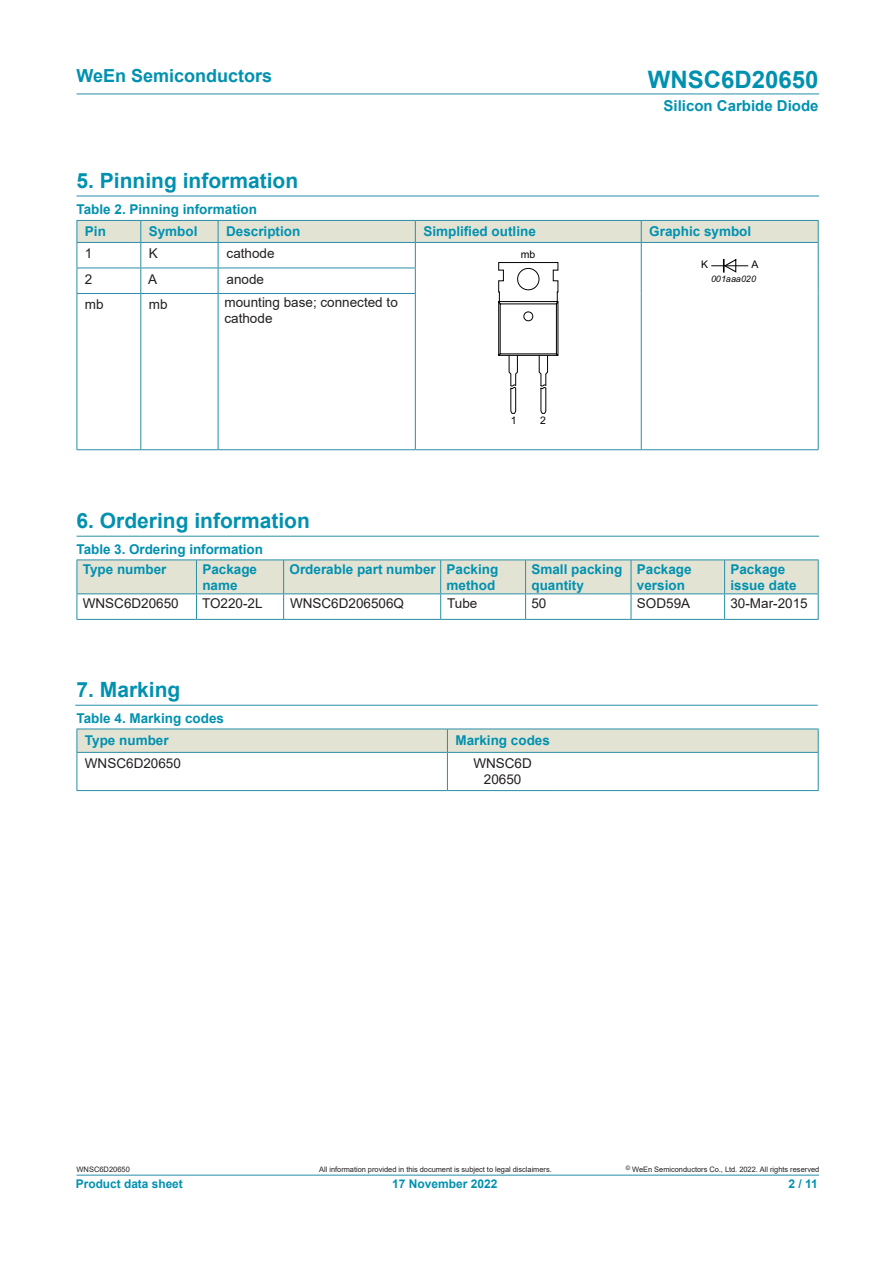
<style>
.page{position:relative;width:893px;height:1263px;background:#fff}
.page>*{position:absolute;margin:0;border:0;box-sizing:border-box;transform-origin:0 0}
.t1{font:700 24px "Arial";color:#0091b0}
.DS1{font:700 21px "Arial";color:#0091b0}
.t2{font:700 18px "Arial";color:#0091b0}
.t3{font:700 15px "Arial";color:#0091b0}
.t4{font:700 13.5px "Arial";color:#0091b0}
.t5{font:13.5px "Arial";color:#231f20}
.t6{font:700 12px "Arial";color:#0091b0}
.t7{font:10.5px "Arial";color:#030303}
.t8{font:10.5px "Arial";color:#040503}
.t9{font:italic 9px "Arial";color:#040503}
.t10{font:7.5px "Arial";letter-spacing:-.005em;color:#231f20}
</style>
<div class="page">
<hr style="left:77px;top:94px;width:742px;height:1px;background:#288ea6">
<hr style="left:77px;top:1175px;width:742px;height:1px;background:#288ea6">
<hr style="left:77px;top:196px;width:742px;height:1px;background:#288ea6">
<hr style="left:77px;top:536px;width:742px;height:1px;background:#288ea6">
<hr style="left:75px;top:705px;width:743px;height:1px;background:#288ea6">
<hr style="left:77px;top:294px;width:1px;height:155px;background:#288ea6">
<hr style="left:641px;top:293px;width:1px;height:156px;background:#288ea6">
<hr style="left:818px;top:293px;width:1px;height:156px;background:#288ea6">
<hr style="left:140px;top:294px;width:1px;height:155px;background:#288ea6">
<hr style="left:218px;top:294px;width:1px;height:155px;background:#288ea6">
<hr style="left:415px;top:294px;width:1px;height:155px;background:#288ea6">
<hr style="left:77px;top:449px;width:64px;height:1px;background:#288ea6">
<hr style="left:141px;top:449px;width:77px;height:1px;background:#288ea6">
<hr style="left:218px;top:449px;width:197px;height:1px;background:#288ea6">
<hr style="left:415px;top:449px;width:226px;height:1px;background:#288ea6">
<hr style="left:641px;top:449px;width:178px;height:1px;background:#288ea6">
<svg style="left:77px;top:220px;width:742px;height:194px"></svg>
<div style="left:77px;top:560px;width:119px;height:34px;background:#e3e3d4"></div>
<svg style="left:77px;top:594px;width:1px;height:25px"></svg>
<svg style="left:196px;top:560px;width:623px;height:59px"></svg>
<hr style="left:77px;top:559px;width:119px;height:1px;background:#288ea6">
<hr style="left:77px;top:560px;width:1px;height:33px;background:#288ea6">
<hr style="left:196px;top:559px;width:88px;height:1px;background:#288ea6">
<hr style="left:284px;top:559px;width:157px;height:1px;background:#288ea6">
<hr style="left:441px;top:559px;width:85px;height:1px;background:#288ea6">
<hr style="left:526px;top:559px;width:105px;height:1px;background:#288ea6">
<hr style="left:631px;top:559px;width:94px;height:1px;background:#288ea6">
<hr style="left:725px;top:559px;width:94px;height:1px;background:#288ea6">
<hr style="left:77px;top:593px;width:119px;height:1px;background:#288ea6">
<hr style="left:196px;top:593px;width:88px;height:1px;background:#288ea6">
<hr style="left:284px;top:593px;width:157px;height:1px;background:#288ea6">
<hr style="left:441px;top:593px;width:85px;height:1px;background:#288ea6">
<hr style="left:526px;top:593px;width:105px;height:1px;background:#288ea6">
<hr style="left:631px;top:593px;width:94px;height:1px;background:#288ea6">
<hr style="left:725px;top:593px;width:94px;height:1px;background:#288ea6">
<hr style="left:77px;top:619px;width:119px;height:1px;background:#288ea6">
<hr style="left:196px;top:619px;width:88px;height:1px;background:#288ea6">
<hr style="left:284px;top:619px;width:157px;height:1px;background:#288ea6">
<hr style="left:441px;top:619px;width:85px;height:1px;background:#288ea6">
<hr style="left:526px;top:619px;width:105px;height:1px;background:#288ea6">
<hr style="left:631px;top:619px;width:94px;height:1px;background:#288ea6">
<hr style="left:725px;top:619px;width:94px;height:1px;background:#288ea6">
<hr style="left:77px;top:790px;width:370px;height:1px;background:#288ea6">
<hr style="left:447px;top:790px;width:111px;height:1px;background:#288ea6">
<svg style="left:77px;top:729px;width:742px;height:61px"></svg>
<hr style="left:558px;top:752px;width:261px;height:1px;background:#288ea6">
<hr style="left:818px;top:753px;width:1px;height:37px;background:#288ea6">
<hr style="left:558px;top:790px;width:261px;height:1px;background:#288ea6">
<h3 class="t2" style="left:77px;top:63px;width:197px">WeEn Semiconductors</h3>
<h1 class="t1" style="left:648px;top:62px;width:172px">WNSC6D20650</h1>
<p class="t3" style="left:663px;top:95px;width:157px">Silicon Carbide Diode</p>
<p class="DS1" style="left:77px;top:166px;width:223px">5. Pinning information</p>
<p class="t4" style="left:77px;top:199px;width:182px">Table 2. Pinning information</p>
<p class="t4" style="left:85px;top:222px;width:23px">Pin</p>
<p class="t4" style="left:149px;top:222px;width:50px">Symbol</p>
<p class="t4" style="left:226px;top:222px;width:76px">Description</p>
<p class="t4" style="left:423px;top:222px;width:114px">Simplified outline</p>
<p class="t4" style="left:649px;top:222px;width:104px">Graphic symbol</p>
<p class="t5" style="left:85px;top:244px;width:9px">1</p>
<p class="t5" style="left:149px;top:244px;width:11px">K</p>
<p class="t5" style="left:227px;top:244px;width:50px">cathode</p>
<p class="t7" style="left:521px;top:247px;width:16px">mb</p>
<p class="t5" style="left:85px;top:270px;width:9px">2</p>
<p class="t5" style="left:148px;top:270px;width:11px">A</p>
<p class="t5" style="left:227px;top:270px;width:39px">anode</p>
<p class="t5" style="left:85px;top:295px;width:20px">mb</p>
<p class="t5" style="left:149px;top:295px;width:20px">mb</p>
<p class="t5" style="left:224px;top:293px;width:175px">mounting base; connected to</p>
<p class="t5" style="left:224px;top:309px;width:50px">cathode</p>
<p class="t8" style="left:701px;top:257px;width:9px">K</p>
<p class="t8" style="left:751px;top:257px;width:9px">A</p>
<p class="t9" style="left:711px;top:273px;width:46px">001aaa020</p>
<p class="t7" style="left:511px;top:413px;width:7px">1</p>
<p class="t7" style="left:540px;top:413px;width:7px">2</p>
<p class="DS1" style="left:77px;top:506px;width:235px">6. Ordering information</p>
<p class="t4" style="left:77px;top:540px;width:188px">Table 3. Ordering information</p>
<p class="t4" style="left:83px;top:559px;width:85px">Type number</p>
<p class="t4" style="left:202px;top:559px;width:56px">Package</p>
<p class="t4" style="left:202px;top:575px;width:37px">name</p>
<p class="t4" style="left:289px;top:559px;width:148px">Orderable part number</p>
<p class="t4" style="left:447px;top:559px;width:53px">Packing</p>
<p class="t4" style="left:447px;top:575px;width:50px">method</p>
<p class="t4" style="left:531px;top:559px;width:92px">Small packing</p>
<p class="t4" style="left:531px;top:575px;width:54px">quantity</p>
<p class="t4" style="left:637px;top:559px;width:56px">Package</p>
<p class="t4" style="left:637px;top:575px;width:50px">version</p>
<p class="t4" style="left:730px;top:559px;width:56px">Package</p>
<p class="t4" style="left:730px;top:575px;width:68px">issue date</p>
<p class="t5" style="left:83px;top:593px;width:98px">WNSC6D20650</p>
<p class="t5" style="left:202px;top:593px;width:62px">TO220-2L</p>
<p class="t5" style="left:290px;top:593px;width:116px">WNSC6D206506Q</p>
<p class="t5" style="left:447px;top:593px;width:32px">Tube</p>
<p class="t5" style="left:531px;top:593px;width:17px">50</p>
<p class="t5" style="left:637px;top:593px;width:55px">SOD59A</p>
<p class="t5" style="left:730px;top:593px;width:79px">30-Mar-2015</p>
<p class="DS1" style="left:77px;top:675px;width:105px">7. Marking</p>
<p class="t4" style="left:77px;top:709px;width:149px">Table 4. Marking codes</p>
<p class="t4" style="left:85px;top:730px;width:85px">Type number</p>
<p class="t4" style="left:455px;top:730px;width:96px">Marking codes</p>
<p class="t5" style="left:85px;top:754px;width:98px">WNSC6D20650</p>
<p class="t5" style="left:473px;top:754px;width:60px">WNSC6D</p>
<p class="t5" style="left:484px;top:770px;width:39px">20650</p>
<p class="t10" style="left:77px;top:1164px;width:55px">WNSC6D20650</p>
<p class="t6" style="left:76px;top:1175px;width:108px">Product data sheet</p>
<p class="t10" style="left:319px;top:1164px;width:234px">All information provided in this document is subject to legal disclaimers.</p>
<p class="t10" style="left:626px;top:1164px;width:195px"><sup>©</sup> WeEn Semiconductors Co., Ltd. 2022. All rights reserved</p>
<p class="t6" style="left:392px;top:1175px;width:107px">17 November 2022</p>
<p class="t6" style="left:788px;top:1175px;width:31px">2 / 11</p>
</div>
